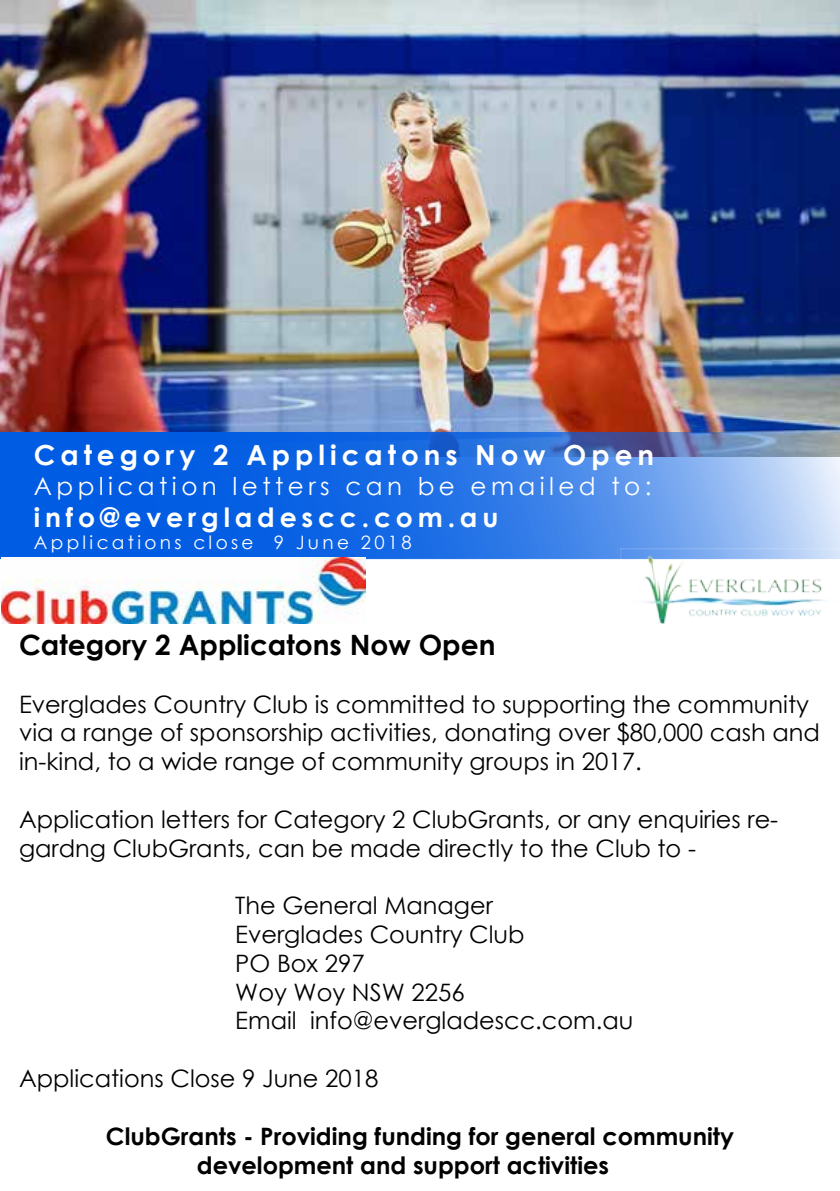
<style>
.page{position:relative;width:840px;height:1191px;background:#fff}
.page>*{position:absolute;margin:0;border:0;box-sizing:border-box;transform-origin:0 0}
.t1{font:700 28px "Century Gothic";color:#000}
.t2{font:700 27.6px "Century Gothic";letter-spacing:.18em;color:#fff}
.t3{font:700 26.6px "Century Gothic";letter-spacing:.18em;color:#fff}
.t4{font:24.6px "Century Gothic";letter-spacing:.18em;color:#fff}
.t5{font:24px/28.8px "Century Gothic";color:#000}
.t6{font:700 24px/28.8px "Century Gothic";color:#000}
.t7{font:18.4px "Century Gothic";letter-spacing:.18em;color:#fff}
</style>
<div class="page">
<img style="left:0;top:0;width:839px;height:432px">
<svg style="left:0;top:432px;width:839px;height:127px;background:#337ae3"></svg>
<img style="left:620px;top:548px;width:219px;height:76px">
<img style="left:1px;top:557px;width:364px;height:66px">
<p class="t2" style="left:34px;top:434px;width:621px">Category 2 Applicatons Now Open</p>
<p class="t4" style="left:34px;top:468px;width:619px">Application letters can be emailed to:</p>
<p class="t3" style="left:34px;top:497px;width:466px">info@evergladescc.com.au</p>
<p class="t7" style="left:34px;top:529px;width:379px">Applications close 9 June 2018</p>
<p class="t1" style="left:19px;top:623px;width:478px">Category 2 Applicatons Now Open</p>
<p class="t5" style="left:19px;top:689px;width:802px">Everglades Country Club is committed to supporting the community via a range of sponsorship activities, donating over $80,000 cash and in-kind, to a wide range of community groups in 2017.</p>
<p class="t5" style="left:19px;top:804px;width:760px">Application letters for Category 2 ClubGrants, or any enquiries re&shy;gardng ClubGrants, can be made directly to the Club to -</p>
<p class="t5" style="left:235px;top:890px;width:399px">The General Manager<br>Everglades Country Club<br>PO Box 297<br>Woy Woy NSW 2256<br>Email info@evergladescc.com.au</p>
<p class="t5" style="left:19px;top:1063px;width:361px">Applications Close 9 June 2018</p>
<p class="t6" style="left:197px;top:1120px;width:538px;text-indent:-91px">ClubGrants - Providing funding for general community development and support activities</p>
</div>
